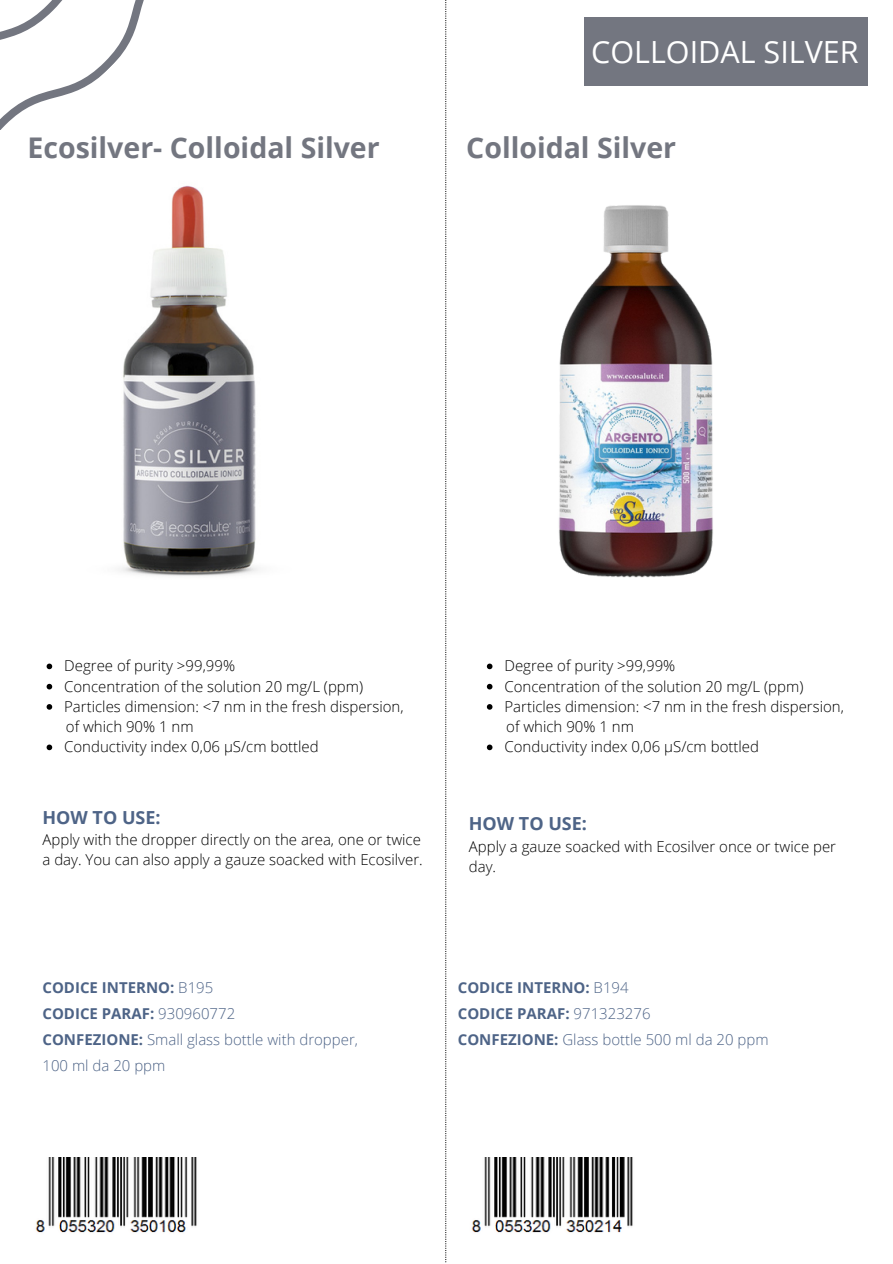
<style>
.page{position:relative;width:893px;height:1264px;background:#fff}
.page>*{position:absolute;margin:0;border:0;box-sizing:border-box;transform-origin:0 0}
.t1{font:30.6px "Open Sans";color:#fff}
.t2{font:700 28.5px "Open Sans";color:#737680}
.t3{font:700 18px "Open Sans";color:#4e6487}
.t4{font:300 15px/20.2px "Open Sans";color:#000}
.t5{font:300 15px/25.8px "Open Sans";color:#4e6487}
.t6{font:700 15px/25.8px "Open Sans";color:#4e6487}
.s1{font-weight:700}
.s2{font-weight:300}
</style>
<div class="page">
<svg style="left:0;top:0;width:144px;height:130px"></svg>
<svg style="left:445px;top:0;width:1px;height:1262px"></svg>
<img style="left:471px;top:1157px;width:162px;height:76px">
<img style="left:35px;top:1157px;width:162px;height:76px">
<img style="left:445px;top:178px;width:268px;height:425px">
<div style="left:584px;top:17px;width:283px;height:69px;background:#737680"></div>
<img style="left:121px;top:185px;width:137px;height:391px">
<svg style="left:47px;top:663px;width:5px;height:6px"></svg>
<svg style="left:47px;top:684px;width:5px;height:5px"></svg>
<svg style="left:47px;top:704px;width:5px;height:5px"></svg>
<svg style="left:47px;top:744px;width:5px;height:6px"></svg>
<svg style="left:487px;top:663px;width:5px;height:6px"></svg>
<svg style="left:487px;top:684px;width:5px;height:5px"></svg>
<svg style="left:487px;top:704px;width:5px;height:5px"></svg>
<svg style="left:487px;top:744px;width:5px;height:6px"></svg>
<h1 class="t1" style="left:591px;top:30px;width:269px">COLLOIDAL SILVER</h1>
<h2 class="t2" style="left:27px;top:128px;width:353px">Ecosilver- Colloidal Silver</h2>
<h2 class="t2" style="left:466px;top:128px;width:211px">Colloidal Silver</h2>
<p class="t4" style="left:64px;top:655px;width:341px">Degree of purity &gt;99,99%<br>Concentration of the solution 20 mg/L (ppm)<br>Particles dimension: &lt;7 nm in the fresh dispersion,</p>
<p class="t4" style="left:64px;top:736px;width:256px">Conductivity index 0,06 μS/cm bottled</p>
<p class="t4" style="left:66px;top:716px;width:129px">of which 90% 1 nm</p>
<p class="t3" style="left:42px;top:804px;width:120px">HOW TO USE:</p>
<p class="t4" style="left:42px;top:829px;width:382px">Apply with the dropper directly on the area, one or twice a day. You can also apply a gauze soacked with Ecosilver.</p>
<p class="t4" style="left:504px;top:655px;width:341px">Degree of purity &gt;99,99%<br>Concentration of the solution 20 mg/L (ppm)<br>Particles dimension: &lt;7 nm in the fresh dispersion,</p>
<p class="t4" style="left:504px;top:736px;width:256px">Conductivity index 0,06 μS/cm bottled</p>
<p class="t4" style="left:506px;top:716px;width:129px">of which 90% 1 nm</p>
<p class="t3" style="left:469px;top:811px;width:120px">HOW TO USE:</p>
<p class="t4" style="left:469px;top:835px;width:369px">Apply a gauze soacked with Ecosilver once or twice per day.</p>
<p class="t5" style="left:42px;top:974px;width:317px"><span class="s1">CODICE INTERNO:</span> B195<br><span class="s1">CODICE PARAF:</span> 930960772<br><span class="s1">CONFEZIONE:</span> Small glass bottle with dropper,<br>100 ml da 20 ppm</p>
<p class="t6" style="left:458px;top:974px;width:312px">CODICE INTERNO: <span class="s2">B194<br></span>CODICE PARAF: <span class="s2">971323276<br></span>CONFEZIONE: <span class="s2">Glass bottle 500 ml da 20 ppm</span></p>
</div>
